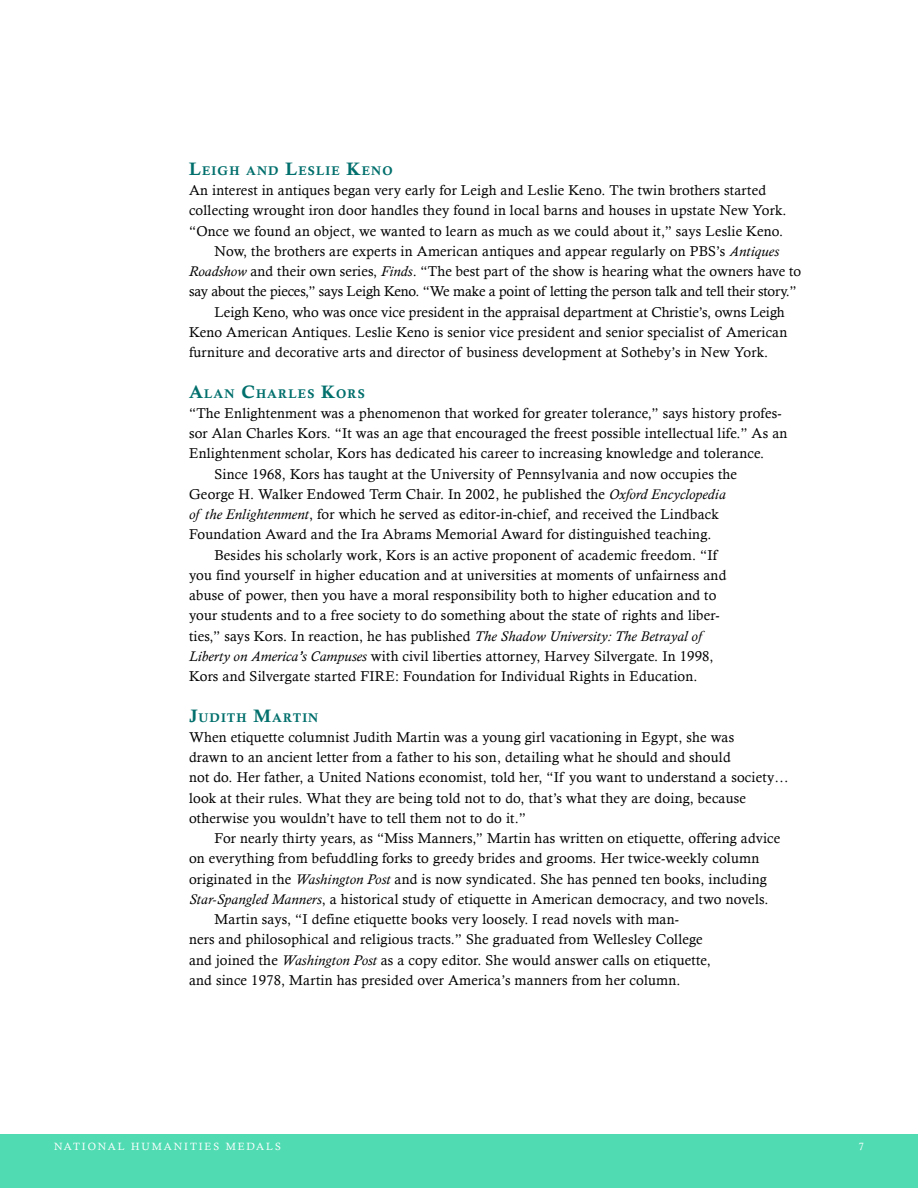
<style>
.page{position:relative;width:918px;height:1188px;background:#fff}
.page>*{position:absolute;margin:0;border:0;box-sizing:border-box;transform-origin:0 0}
.Basic_Copy{font:14.25px/20.2px "Calisto";letter-spacing:.015em;color:#000}
.Medalist_Names{font:12.6px "Calis MT Bol";letter-spacing:.085em;color:#016f6c}
.t1{font:10.5px "Calisto";letter-spacing:.18em;color:#fff}
.s1{font-size:18px}
.s2{font-style:italic}
</style>
<div class="page">
<div style="left:0;top:1134px;width:918px;height:54px;background:#50dbb2"></div>
<p class="Medalist_Names" style="left:189px;top:163px;width:205px"><span class="s1">L</span>EIGH AND <span class="s1">L</span>ESLIE <span class="s1">K</span>ENO</p>
<p class="Basic_Copy" style="left:189px;top:180px;width:599px">An interest in antiques began very early for Leigh and Leslie Keno. The twin brothers started collecting wrought iron door handles they found in local barns and houses in upstate New York. “Once we found an object, we wanted to learn as much as we could about it,” says Leslie Keno.</p>
<p class="Basic_Copy" style="left:189px;top:241px;width:614px;text-align:center">Now, the brothers are experts in American antiques and appear regularly on PBS’s <span class="s2">Antiques<br>Roadshow</span> and their own series, <span class="s2">Finds</span>. “The best part of the show is hearing what the owners have to say about the pieces,” says Leigh Keno. “We make a point of letting the person talk and tell their story.”</p>
<p class="Basic_Copy" style="left:189px;top:301px;width:600px;text-indent:25px">Leigh Keno, who was once vice president in the appraisal department at Christie’s, owns Leigh<br>Keno American Antiques. Leslie Keno is senior vice president and senior specialist of American furniture and decorative arts and director of business development at Sotheby’s in New York.</p>
<p class="Medalist_Names" style="left:189px;top:386px;width:177px"><span class="s1">A</span>LAN <span class="s1">C</span>HARLES <span class="s1">K</span>ORS</p>
<p class="Basic_Copy" style="left:189px;top:403px;width:600px">“The Enlightenment was a phenomenon that worked for greater tolerance,” says history profes&shy;sor Alan Charles Kors. “It was an age that encouraged the freest possible intellectual life.” As an<br>Enlightenment scholar, Kors has dedicated his career to increasing knowledge and tolerance.</p>
<p class="Basic_Copy" style="left:189px;top:463px;width:550px;text-indent:25px">Since 1968, Kors has taught at the University of Pennsylvania and now occupies the George H. Walker Endowed Term Chair. In 2002, he published the <span class="s2">Oxford Encyclopedia of the Enlightenment</span>, for which he served as editor-in-chief, and received the Lindback Foundation Award and the Ira Abrams Memorial Award for distinguished teaching.</p>
<p class="Basic_Copy" style="left:189px;top:544px;width:539px;text-indent:25px">Besides his scholarly work, Kors is an active proponent of academic freedom. “If you find yourself in higher education and at universities at moments of unfairness and abuse of power, then you have a moral responsibility both to higher education and to your students and to a free society to do something about the state of rights and liber&shy;ties,” says Kors. In reaction, he has published <span class="s2">The Shadow University: The Betrayal of Liberty on America’s Campuses</span> with civil liberties attorney, Harvey Silvergate. In 1998, Kors and Silvergate started FIRE: Foundation for Individual Rights in Education.</p>
<p class="Medalist_Names" style="left:189px;top:710px;width:131px"><span class="s1">J</span>UDITH <span class="s1">M</span>ARTIN</p>
<p class="Basic_Copy" style="left:189px;top:727px;width:601px">When etiquette columnist Judith Martin was a young girl vacationing in Egypt, she was<br>drawn to an ancient letter from a father to his son, detailing what he should and should<br>not do. Her father, a United Nations economist, told her, “If you want to understand a society… look at their rules. What they are being told not to do, that’s what they are doing, because otherwise you wouldn’t have to tell them not to do it.”</p>
<p class="Basic_Copy" style="left:189px;top:828px;width:593px;text-indent:25px">For nearly thirty years, as “Miss Manners,” Martin has written on etiquette, offering advice on everything from befuddling forks to greedy brides and grooms. Her twice-weekly column originated in the <span class="s2">Washington Post</span> and is now syndicated. She has penned ten books, including <span class="s2">Star-Spangled Manners</span>, a historical study of etiquette in American democracy, and two novels.</p>
<p class="Basic_Copy" style="left:189px;top:909px;width:523px;text-indent:25px">Martin says, “I define etiquette books very loosely. I read novels with man-<br>ners and philosophical and religious tracts.” She graduated from Wellesley College and joined the <span class="s2">Washington Post</span> as a copy editor. She would answer calls on etiquette, and since 1978, Martin has presided over America’s manners from her column.</p>
<p class="t1" style="left:54px;top:1141px;width:228px">NATIONAL HUMANITIES MEDALS</p>
<p class="t1" style="left:859px;top:1141px;width:7px">7</p>
</div>
